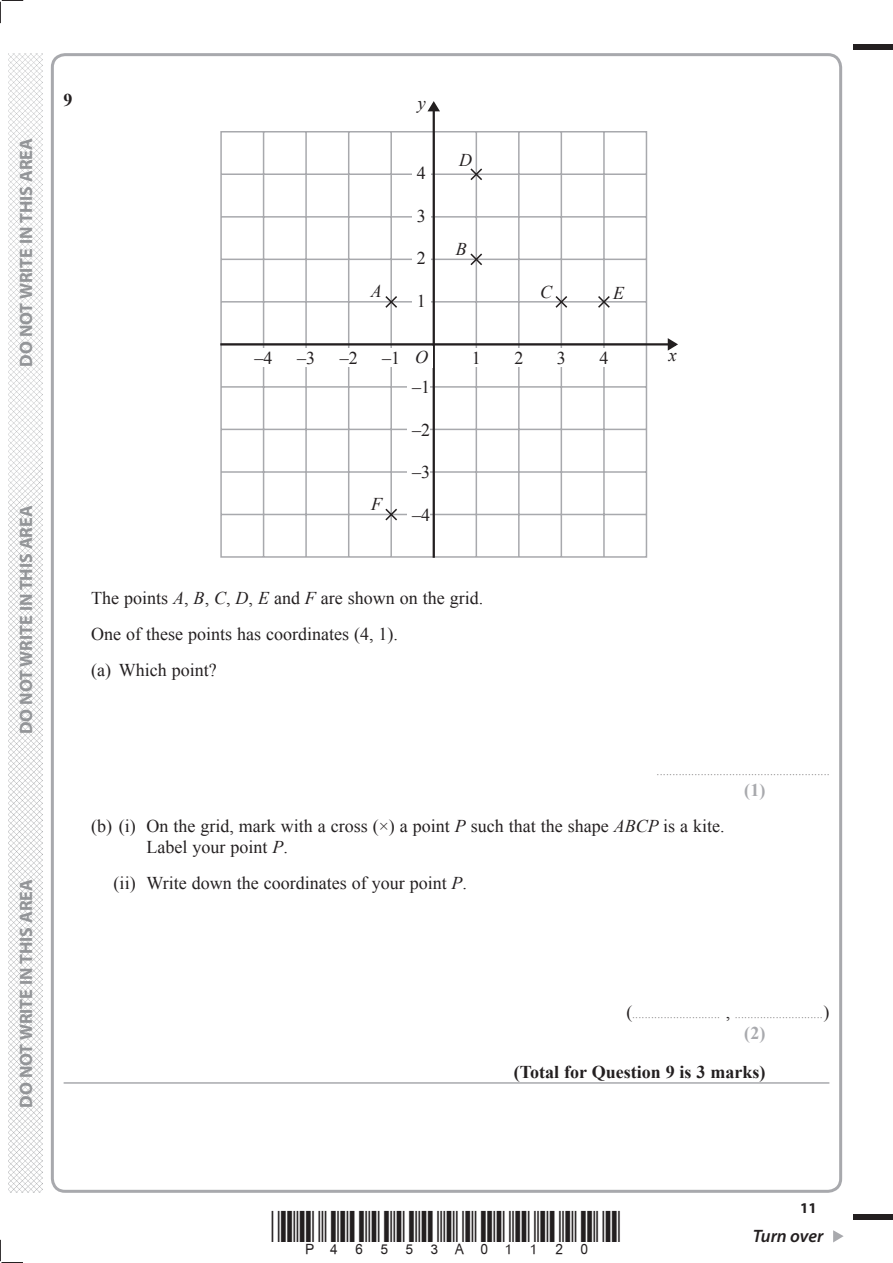
<style>
.page{position:relative;width:893px;height:1263px;background:#fff}
.page>*{position:absolute;margin:0;border:0;box-sizing:border-box;transform-origin:0 0}
.t1{font:18px/36px "Times New Roman";color:#231f20}
.t2{font:700 18px "Myriad Pro";color:#939598}
.t3{font:700 18px "Times New Roman";color:#231f20}
.t4{font:italic 18px "Times New Roman";color:#231f20}
.t5{font:italic 600 18px "Myriad Pro";letter-spacing:-.005em;color:#231f20}
.t6{font:700 18px "Times New Roman";color:#a8a9ad}
.t7{font:700 15px "Myriad Pro";color:#231f20}
.t8{font:9px "Times New Roman";color:#231f20}
.s1{font-style:italic}
.s2{font-size:18px}
</style>
<div class="page">
<div style="left:853px;top:45px;width:39px;height:5px;background:#231f20"></div>
<div style="left:853px;top:1214px;width:39px;height:6px;background:#231f20"></div>
<svg style="left:833px;top:1230px;width:10px;height:12px"></svg>
<svg style="left:0;top:0;width:23px;height:23px"></svg>
<svg style="left:0;top:1240px;width:23px;height:23px"></svg>
<img style="left:8px;top:53px;width:34px;height:1140px">
<hr style="left:64px;top:1082px;width:765px;height:2px;background:#a8a9ad">
<svg style="left:220px;top:131px;width:428px;height:427px"></svg>
<svg style="left:427px;top:101px;width:13px;height:11px"></svg>
<hr style="left:432px;top:105px;width:3px;height:453px;background:#231f20">
<svg style="left:665px;top:338px;width:13px;height:13px"></svg>
<hr style="left:220px;top:343px;width:453px;height:2px;background:#231f20">
<svg style="left:596px;top:294px;width:15px;height:15px"></svg>
<svg style="left:554px;top:294px;width:15px;height:15px"></svg>
<svg style="left:469px;top:252px;width:15px;height:15px"></svg>
<svg style="left:469px;top:167px;width:15px;height:15px"></svg>
<svg style="left:384px;top:294px;width:15px;height:15px"></svg>
<svg style="left:384px;top:507px;width:15px;height:15px"></svg>
<div style="left:412px;top:164px;width:18px;height:18px;background:#fff"></div>
<div style="left:412px;top:207px;width:18px;height:18px;background:#fff"></div>
<div style="left:412px;top:249px;width:18px;height:18px;background:#fff"></div>
<div style="left:412px;top:292px;width:18px;height:18px;background:#fff"></div>
<div style="left:411px;top:346px;width:21px;height:21px;background:#fff"></div>
<div style="left:407px;top:378px;width:23px;height:18px;background:#fff"></div>
<div style="left:407px;top:421px;width:23px;height:18px;background:#fff"></div>
<div style="left:407px;top:463px;width:23px;height:18px;background:#fff"></div>
<div style="left:407px;top:506px;width:23px;height:18px;background:#fff"></div>
<div style="left:254px;top:349px;width:18px;height:18px;background:#fff"></div>
<div style="left:297px;top:349px;width:18px;height:18px;background:#fff"></div>
<div style="left:339px;top:349px;width:18px;height:18px;background:#fff"></div>
<div style="left:382px;top:349px;width:18px;height:18px;background:#fff"></div>
<div style="left:467px;top:349px;width:18px;height:18px;background:#fff"></div>
<div style="left:510px;top:349px;width:18px;height:18px;background:#fff"></div>
<div style="left:552px;top:349px;width:18px;height:18px;background:#fff"></div>
<div style="left:595px;top:349px;width:18px;height:18px;background:#fff"></div>
<div style="left:369px;top:496px;width:15px;height:15px;background:#fff"></div>
<div style="left:453px;top:241px;width:15px;height:15px;background:#fff"></div>
<div style="left:369px;top:283px;width:15px;height:15px;background:#fff"></div>
<div style="left:458px;top:152px;width:15px;height:15px;background:#fff"></div>
<div style="left:538px;top:284px;width:15px;height:15px;background:#fff"></div>
<div style="left:611px;top:285px;width:15px;height:15px;background:#fff"></div>
<p class="t2" style="left:19px;top:367px;width:230px;rotate:-90deg">DO NOT WRITE IN THIS AREA</p>
<p class="t2" style="left:19px;top:734px;width:230px;rotate:-90deg">DO NOT WRITE IN THIS AREA</p>
<p class="t2" style="left:19px;top:1108px;width:230px;rotate:-90deg">DO NOT WRITE IN THIS AREA</p>
<p class="t3" style="left:64px;top:90px;width:10px">9</p>
<p class="t4" style="left:371px;top:281px;width:12px">A</p>
<p class="t4" style="left:417px;top:93px;width:9px">y</p>
<p class="t1" style="left:416px;top:155px;width:10px">4</p>
<p class="t1" style="left:416px;top:198px;width:10px">3</p>
<p class="t1" style="left:416px;top:240px;width:10px">2</p>
<p class="t1" style="left:416px;top:283px;width:10px">1</p>
<p class="t4" style="left:459px;top:150px;width:14px">D</p>
<p class="t4" style="left:455px;top:239px;width:12px">B</p>
<p class="t4" style="left:540px;top:282px;width:14px">C</p>
<p class="t4" style="left:613px;top:283px;width:12px">E</p>
<p class="t4" style="left:415px;top:347px;width:14px">O</p>
<p class="t1" style="left:412px;top:369px;width:19px">–1</p>
<p class="t1" style="left:412px;top:412px;width:19px">–2</p>
<p class="t1" style="left:412px;top:454px;width:19px">–3</p>
<p class="t1" style="left:412px;top:497px;width:19px">–4</p>
<p class="t1" style="left:254px;top:340px;width:19px">–4</p>
<p class="t1" style="left:297px;top:340px;width:19px">–3</p>
<p class="t1" style="left:339px;top:340px;width:19px">–2</p>
<p class="t1" style="left:382px;top:340px;width:19px">–1</p>
<p class="t1" style="left:472px;top:340px;width:10px">1</p>
<p class="t1" style="left:514px;top:340px;width:10px">2</p>
<p class="t1" style="left:557px;top:340px;width:10px">3</p>
<p class="t1" style="left:599px;top:340px;width:10px">4</p>
<p class="t4" style="left:668px;top:345px;width:9px">x</p>
<p class="t4" style="left:371px;top:494px;width:12px">F</p>
<p class="t1" style="left:91px;top:580px;width:393px">The points <span class="s1">A</span>, <span class="s1">B</span>, <span class="s1">C</span>, <span class="s1">D</span>, <span class="s1">E</span> and <span class="s1">F</span> are shown on the grid.<br>One of these points has coordinates (4, 1).<br>(a) Which point?</p>
<p class="t8" style="left:657px;top:767px;width:174px">.......................................................</p>
<p class="t6" style="left:744px;top:780px;width:23px">(1)</p>
<p class="t1" style="left:147px;top:815px;width:579px;line-height:21px;text-indent:-55px">(b) (i) On the grid, mark with a cross (×) a point <span class="s1">P</span> such that the shape <span class="s1">ABCP</span> is a kite.<br>Label your point <span class="s1">P</span>.</p>
<p class="t1" style="left:114px;top:865px;width:355px">(ii) Write down the coordinates of your point <span class="s1">P</span>.</p>
<p class="t8" style="left:626px;top:1010px;width:204px"><span class="s2">(</span>............................ <span class="s2">,</span> ............................<span class="s2">)</span></p>
<p class="t6" style="left:744px;top:1023px;width:23px">(2)</p>
<p class="t3" style="left:513px;top:1062px;width:253px">(Total for Question 9 is 3 marks)</p>
<p class="t7" style="left:800px;top:1202px;width:18px">11</p>
<p class="t5" style="left:752px;top:1226px;width:72px">Turn over</p>
</div>
